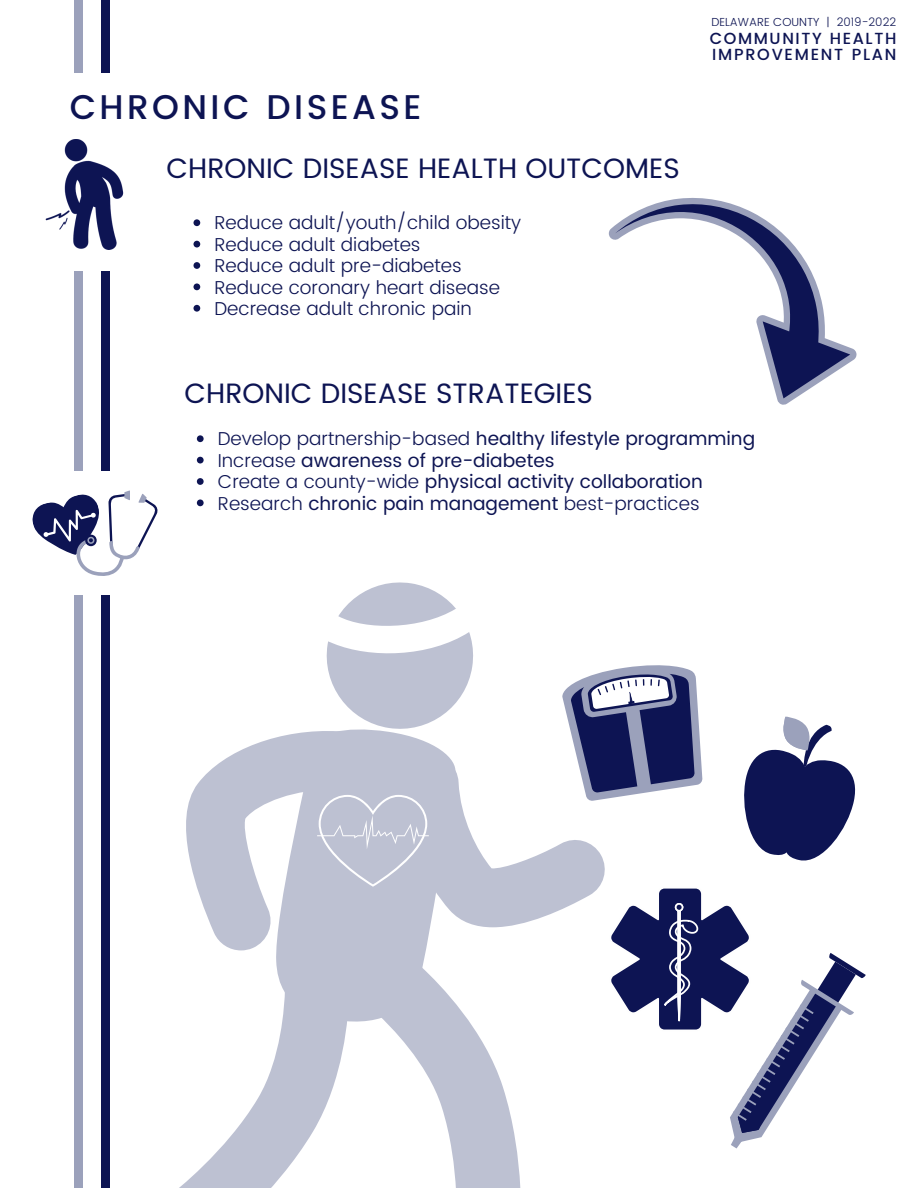
<style>
.page{position:relative;width:918px;height:1188px;background:#fff}
.page>*{position:absolute;margin:0;border:0;box-sizing:border-box;transform-origin:0 0}
.t1{font:500 34.2px "Poppins";letter-spacing:.1em;color:#0d1453}
.t2{font:28.05px "Poppins";color:#0d1453}
.t3{font:18.75px/21.3px "Poppins";color:#0d1453}
.t4{font:300 18.75px/21.3px "Poppins";color:#0d1453}
.t5{font:500 16.05px/15.8px "Poppins";letter-spacing:.105em;color:#0d1453}
.t6{font:300 11.7px "Poppins";color:#0d1453}
.s1{font-weight:300}
</style>
<div class="page">
<div style="left:101px;top:0;width:9px;height:1188px;background:#0d1453"></div>
<div style="left:74px;top:0;width:9px;height:1188px;background:#9ba1bb"></div>
<div style="left:68px;top:74px;width:807px;height:65px;background:#fff"></div>
<svg style="left:194px;top:219px;width:6px;height:7px"></svg>
<svg style="left:194px;top:241px;width:6px;height:6px"></svg>
<svg style="left:194px;top:262px;width:6px;height:7px"></svg>
<svg style="left:194px;top:283px;width:6px;height:7px"></svg>
<svg style="left:194px;top:305px;width:6px;height:7px"></svg>
<div style="left:51px;top:136px;width:94px;height:135px;background:#fff"></div>
<div style="left:51px;top:471px;width:94px;height:124px;background:#fff"></div>
<svg style="left:32px;top:490px;width:126px;height:86px"></svg>
<img style="left:45px;top:140px;width:79px;height:110px">
<svg style="left:197px;top:435px;width:7px;height:7px"></svg>
<svg style="left:197px;top:457px;width:7px;height:6px"></svg>
<svg style="left:197px;top:478px;width:7px;height:7px"></svg>
<svg style="left:197px;top:499px;width:7px;height:7px"></svg>
<svg style="left:608px;top:198px;width:249px;height:164px"></svg>
<svg style="left:734px;top:308px;width:116px;height:97px"></svg>
<svg style="left:179px;top:582px;width:687px;height:606px"></svg>
<p class="t6" style="left:711px;top:15px;width:186px">DELAWARE COUNTY | 2019-2022</p>
<h1 class="t1" style="left:70px;top:87px;width:353px">CHRONIC DISEASE</h1>
<h2 class="t2" style="left:166px;top:152px;width:515px">CHRONIC DISEASE HEALTH OUTCOMES</h2>
<p class="t4" style="left:214px;top:212px;width:308px">Reduce adult/youth/child obesity<br>Reduce adult diabetes<br>Reduce adult pre-diabetes<br>Reduce coronary heart disease<br>Decrease adult chronic pain</p>
<h2 class="t2" style="left:184px;top:377px;width:410px">CHRONIC DISEASE STRATEGIES</h2>
<p class="t5" style="left:710px;top:31px;width:188px">COMMUNITY HEALTH<br>IMPROVEMENT PLAN</p>
<p class="t3" style="left:218px;top:428px;width:539px"><span class="s1">Develop partnership-based</span> healthy lifestyle programming <span class="s1">Increase</span> awareness of pre-diabetes<br><span class="s1">Create a county-wide</span> physical activity collaboration <span class="s1">Research</span> chronic pain management <span class="s1">best-practices</span></p>
</div>
